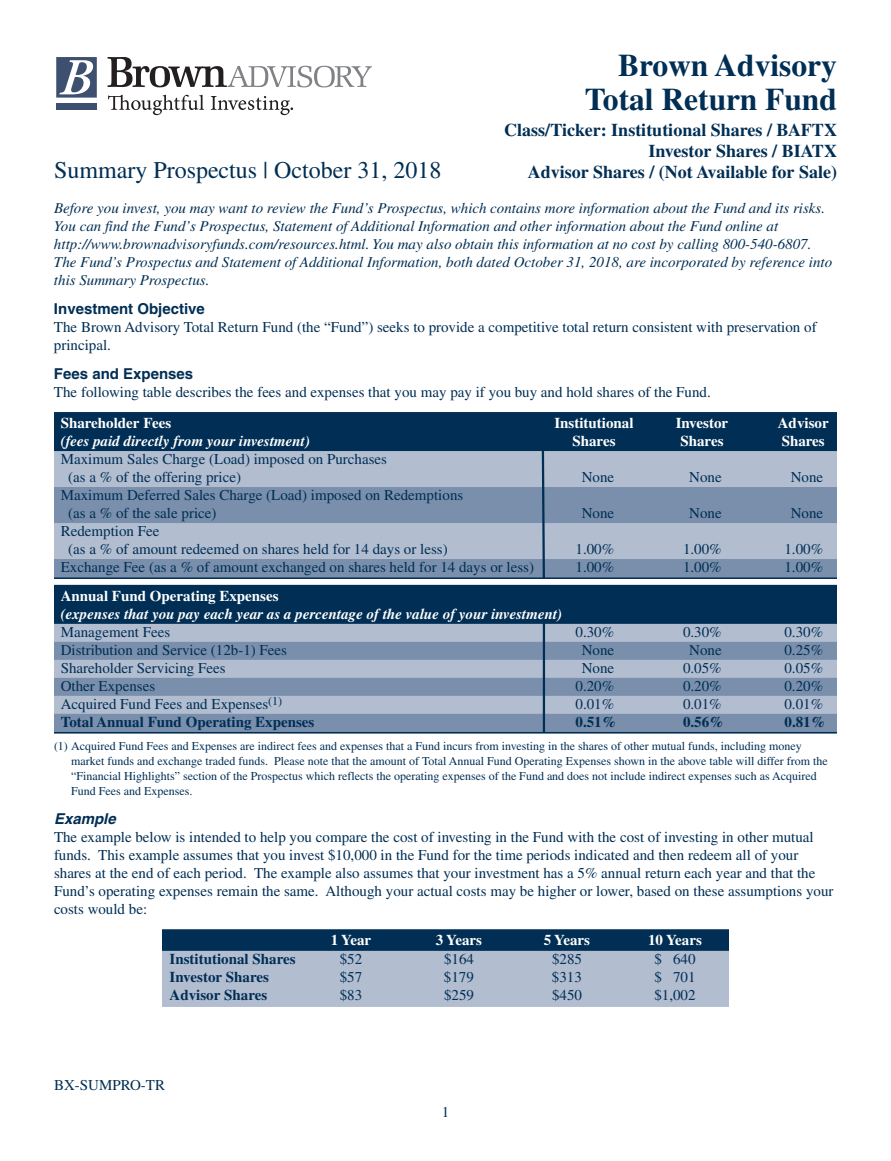
<style>
.page{position:relative;width:891px;height:1161px;background:#fff}
.page>*{position:absolute;margin:0;border:0;box-sizing:border-box;transform-origin:0 0}
.t1{font:700 31.5px/33.9px "Times";color:#002e54;text-align:right}
.t2{font:24px "Times";color:#002e54}
.t3{font:700 18px/21px "Times";color:#002e54;text-align:right}
.t4{font:15px/18px "Times";color:#002e54}
.t5{font:italic 15px/18px "Times";color:#002e54}
.t6{font:700 15px "Times";color:#fff}
.t7{font:italic 700 15px "Times";color:#fff}
.t8{font:700 15px "Times";color:#002e54}
.t9{font:700 15px "Helvetica";color:#002e54}
.t10{font:italic 700 15px "Helvetica";color:#002e54}
.t11{font:12px/15px "Times";color:#002e54}
</style>
<div class="page">
<div style="left:54px;top:412px;width:783px;height:23px;background:#002e54"></div>
<div style="left:54px;top:430px;width:783px;height:23px;background:#002e54"></div>
<div style="left:54px;top:451px;width:783px;height:20px;background:#b2bdd0"></div>
<div style="left:54px;top:469px;width:783px;height:20px;background:#b2bdd0"></div>
<div style="left:54px;top:487px;width:783px;height:20px;background:#798fab"></div>
<div style="left:54px;top:505px;width:783px;height:20px;background:#798fab"></div>
<div style="left:54px;top:523px;width:783px;height:20px;background:#b2bdd0"></div>
<div style="left:54px;top:541px;width:783px;height:20px;background:#b2bdd0"></div>
<div style="left:54px;top:559px;width:783px;height:20px;background:#798fab"></div>
<hr style="left:54px;top:577px;width:783px;height:2px;background:#002e54">
<div style="left:54px;top:585px;width:783px;height:22px;background:#002e54"></div>
<div style="left:54px;top:607px;width:783px;height:18px;background:#002e54"></div>
<div style="left:54px;top:624px;width:783px;height:19px;background:#b2bdd0"></div>
<div style="left:54px;top:642px;width:783px;height:19px;background:#798fab"></div>
<div style="left:54px;top:660px;width:783px;height:19px;background:#b2bdd0"></div>
<div style="left:54px;top:678px;width:783px;height:19px;background:#798fab"></div>
<div style="left:54px;top:696px;width:783px;height:19px;background:#b2bdd0"></div>
<div style="left:54px;top:714px;width:783px;height:19px;background:#798fab"></div>
<hr style="left:54px;top:732px;width:783px;height:1px;background:#002e54">
<div style="left:162px;top:929px;width:567px;height:23px;background:#002e54"></div>
<div style="left:162px;top:951px;width:567px;height:19px;background:#b2bdd0"></div>
<div style="left:162px;top:969px;width:567px;height:19px;background:#b2bdd0"></div>
<div style="left:162px;top:987px;width:567px;height:20px;background:#b2bdd0"></div>
<svg style="left:541px;top:451px;width:5px;height:127px"></svg>
<hr style="left:543px;top:622px;width:2px;height:110px;background:#002e54">
<svg style="left:108px;top:95px;width:96px;height:20px"></svg>
<svg style="left:211px;top:96px;width:82px;height:19px"></svg>
<div style="left:56px;top:104px;width:41px;height:6px;background:#3d506f"></div>
<svg style="left:108px;top:57px;width:264px;height:30px"></svg>
<svg style="left:56px;top:57px;width:41px;height:41px"></svg>
<h1 class="t1" style="left:585px;top:52px;width:254px">Brown Advisory<br>Total Return Fund</h1>
<p class="t3" style="left:504px;top:122px;width:334px">Class/Ticker: Institutional Shares / BAFTX<br>Investor Shares / BIATX</p>
<h2 class="t2" style="left:54px;top:162px;width:389px">Summary Prospectus | October 31, 2018</h2>
<p class="t3" style="left:528px;top:164px;width:311px">Advisor Shares / (Not Available for Sale)</p>
<p class="t5" style="left:54px;top:200px;width:780px">Before you invest, you may want to review the Fund’s Prospectus, which contains more information about the Fund and its risks.<br>You can find the Fund’s Prospectus, Statement of Additional Information and other information about the Fund online at http://www.brownadvisoryfunds.com/resources.html. You may also obtain this information at no cost by calling 800-540-6807.<br>The Fund’s Prospectus and Statement of Additional Information, both dated October 31, 2018, are incorporated by reference into this Summary Prospectus.</p>
<p class="t9" style="left:54px;top:303px;width:152px">Investment Objective</p>
<p class="t4" style="left:54px;top:319px;width:764px">The Brown Advisory Total Return Fund (the “Fund”) seeks to provide a competitive total return consistent with preservation of principal.</p>
<p class="t9" style="left:54px;top:368px;width:141px">Fees and Expenses</p>
<p class="t4" style="left:54px;top:384px;width:658px">The following table describes the fees and expenses that you may pay if you buy and hold shares of the Fund.</p>
<p class="t6" style="left:61px;top:418px;width:112px">Shareholder Fees</p>
<p class="t6" style="left:554px;top:418px;width:81px">Institutional</p>
<p class="t6" style="left:676px;top:418px;width:54px">Investor</p>
<p class="t6" style="left:778px;top:418px;width:52px">Advisor</p>
<p class="t7" style="left:61px;top:436px;width:251px">(fees paid directly from your investment)</p>
<p class="t6" style="left:572px;top:436px;width:45px">Shares</p>
<p class="t6" style="left:680px;top:436px;width:45px">Shares</p>
<p class="t6" style="left:782px;top:436px;width:45px">Shares</p>
<p class="t4" style="left:68px;top:452px;width:320px;text-indent:-8px">Maximum Sales Charge (Load) imposed on Purchases (as a % of the offering price)</p>
<p class="t4" style="left:582px;top:470px;width:34px">None</p>
<p class="t4" style="left:689px;top:470px;width:34px">None</p>
<p class="t4" style="left:791px;top:470px;width:34px">None</p>
<p class="t4" style="left:68px;top:488px;width:397px;text-indent:-8px">Maximum Deferred Sales Charge (Load) imposed on Redemptions (as a % of the sale price)</p>
<p class="t4" style="left:68px;top:524px;width:381px;text-indent:-8px">Redemption Fee<br>(as a % of amount redeemed on shares held for 14 days or less)</p>
<p class="t4" style="left:582px;top:506px;width:34px">None</p>
<p class="t4" style="left:689px;top:506px;width:34px">None</p>
<p class="t4" style="left:791px;top:506px;width:34px">None</p>
<p class="t4" style="left:576px;top:542px;width:40px">1.00%</p>
<p class="t4" style="left:683px;top:542px;width:40px">1.00%</p>
<p class="t4" style="left:784px;top:542px;width:40px">1.00%</p>
<p class="t4" style="left:61px;top:560px;width:475px">Exchange Fee (as a % of amount exchanged on shares held for 14 days or less)</p>
<p class="t4" style="left:576px;top:560px;width:40px">1.00%</p>
<p class="t4" style="left:683px;top:560px;width:40px">1.00%</p>
<p class="t4" style="left:784px;top:560px;width:40px">1.00%</p>
<p class="t6" style="left:61px;top:591px;width:219px">Annual Fund Operating Expenses</p>
<p class="t7" style="left:61px;top:608px;width:503px">(expenses that you pay each year as a percentage of the value of your investment)</p>
<p class="t4" style="left:61px;top:624px;width:111px">Management Fees</p>
<p class="t4" style="left:576px;top:624px;width:40px">0.30%</p>
<p class="t4" style="left:683px;top:624px;width:40px">0.30%</p>
<p class="t4" style="left:784px;top:624px;width:40px">0.30%</p>
<p class="t4" style="left:61px;top:642px;width:228px">Distribution and Service (12b-1) Fees</p>
<p class="t4" style="left:582px;top:642px;width:34px">None</p>
<p class="t4" style="left:689px;top:642px;width:34px">None</p>
<p class="t4" style="left:784px;top:642px;width:40px">0.25%</p>
<p class="t4" style="left:61px;top:660px;width:166px">Shareholder Servicing Fees</p>
<p class="t4" style="left:582px;top:660px;width:34px">None</p>
<p class="t4" style="left:683px;top:660px;width:40px">0.05%</p>
<p class="t4" style="left:784px;top:660px;width:40px">0.05%</p>
<p class="t4" style="left:61px;top:678px;width:96px">Other Expenses</p>
<p class="t4" style="left:576px;top:678px;width:40px">0.20%</p>
<p class="t4" style="left:683px;top:678px;width:40px">0.20%</p>
<p class="t4" style="left:784px;top:678px;width:40px">0.20%</p>
<p class="t4" style="left:61px;top:696px;width:223px">Acquired Fund Fees and Expenses<sup>(1)</sup></p>
<p class="t4" style="left:576px;top:696px;width:40px">0.01%</p>
<p class="t4" style="left:683px;top:696px;width:40px">0.01%</p>
<p class="t4" style="left:784px;top:696px;width:40px">0.01%</p>
<p class="t8" style="left:61px;top:717px;width:255px">Total Annual Fund Operating Expenses</p>
<p class="t8" style="left:576px;top:717px;width:43px">0.51%</p>
<p class="t8" style="left:683px;top:717px;width:43px">0.56%</p>
<p class="t8" style="left:785px;top:717px;width:43px">0.81%</p>
<p class="t11" style="left:71px;top:740px;width:758px;text-indent:-17px">(1) Acquired Fund Fees and Expenses are indirect fees and expenses that a Fund incurs from investing in the shares of other mutual funds, including money market funds and exchange traded funds. Please note that the amount of Total Annual Fund Operating Expenses shown in the above table will differ from the “Financial Highlights” section of the Prospectus which reflects the operating expenses of the Fund and does not include indirect expenses such as Acquired Fund Fees and Expenses.</p>
<p class="t10" style="left:54px;top:813px;width:63px">Example</p>
<p class="t4" style="left:54px;top:829px;width:781px">The example below is intended to help you compare the cost of investing in the Fund with the cost of investing in other mutual funds. This example assumes that you invest $10,000 in the Fund for the time periods indicated and then redeem all of your shares at the end of each period. The example also assumes that your investment has a 5% annual return each year and that the Fund’s operating expenses remain the same. Although your actual costs may be higher or lower, based on these assumptions your costs would be:</p>
<p class="t6" style="left:331px;top:935px;width:42px">1 Year</p>
<p class="t6" style="left:436px;top:935px;width:48px">3 Years</p>
<p class="t6" style="left:544px;top:935px;width:48px">5 Years</p>
<p class="t6" style="left:648px;top:935px;width:55px">10 Years</p>
<p class="t8" style="left:170px;top:954px;width:128px">Institutional Shares</p>
<p class="t4" style="left:340px;top:951px;width:24px">$52</p>
<p class="t4" style="left:444px;top:951px;width:31px">$164</p>
<p class="t4" style="left:552px;top:951px;width:31px">$285</p>
<p class="t4" style="left:654px;top:951px;width:43px">$ 640</p>
<p class="t8" style="left:170px;top:972px;width:101px">Investor Shares</p>
<p class="t4" style="left:340px;top:969px;width:24px">$57</p>
<p class="t4" style="left:444px;top:969px;width:31px">$179</p>
<p class="t4" style="left:552px;top:969px;width:31px">$313</p>
<p class="t4" style="left:654px;top:969px;width:43px">$ 701</p>
<p class="t8" style="left:170px;top:990px;width:99px">Advisor Shares</p>
<p class="t4" style="left:340px;top:988px;width:24px">$83</p>
<p class="t4" style="left:444px;top:988px;width:31px">$259</p>
<p class="t4" style="left:552px;top:988px;width:31px">$450</p>
<p class="t4" style="left:654px;top:988px;width:43px">$1,002</p>
<p class="t4" style="left:54px;top:1078px;width:113px">BX-SUMPRO-TR</p>
<p class="t4" style="left:442px;top:1105px;width:9px">1</p>
</div>
